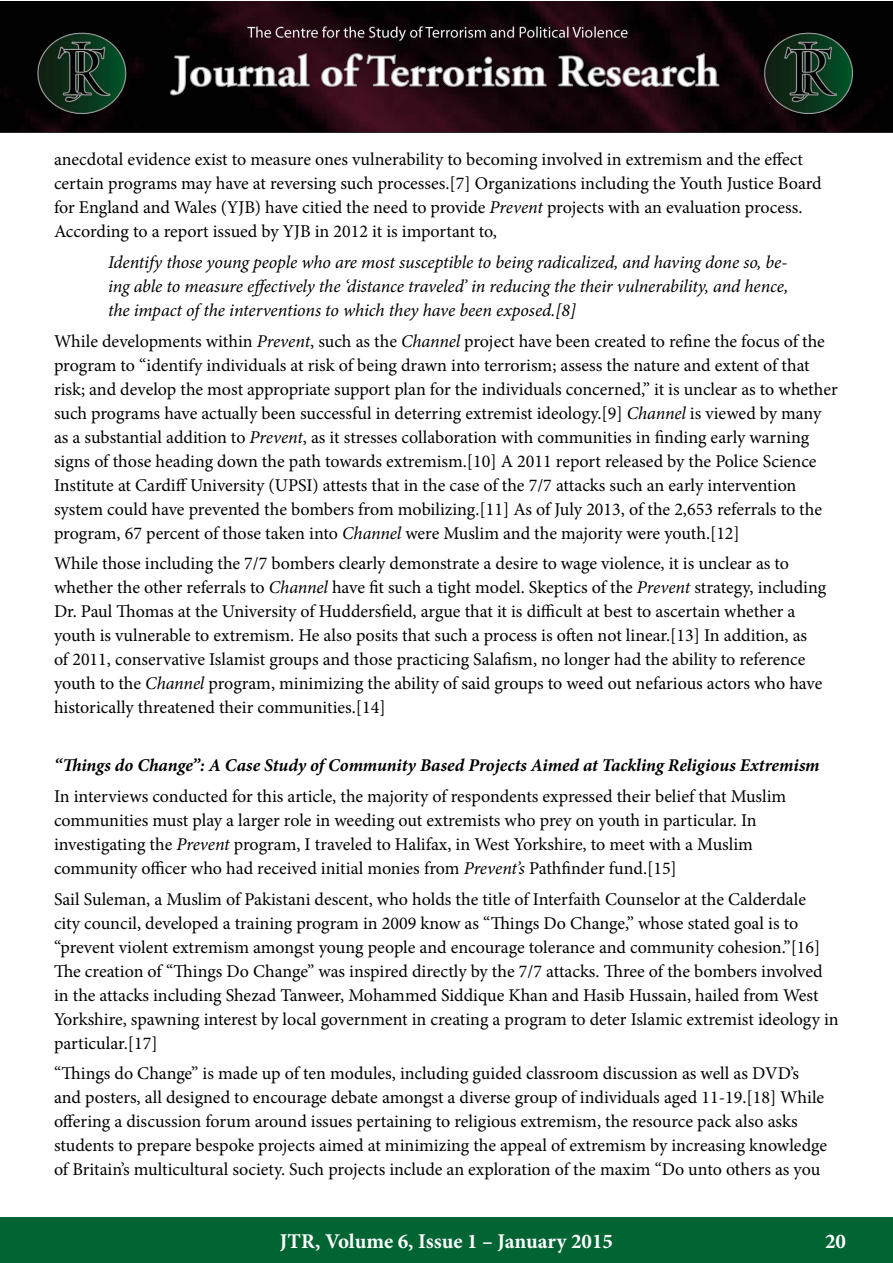
<style>
.page{position:relative;width:893px;height:1263px;background:#fff}
.page>*{position:absolute;margin:0;border:0;box-sizing:border-box;transform-origin:0 0}
.t1{font:700 21px "Minion Pro";color:#fff}
.t2{font:18px/24px "Minion Pro";color:#000}
.t3{font:italic 18px/24px "Minion Pro";letter-spacing:-.005em;color:#000;text-align:justify}
.t4{font:italic 700 18px "Minion Pro";letter-spacing:-.005em;color:#000}
.s1{font-style:italic}
</style>
<div class="page">
<div style="left:0;top:1217px;width:892px;height:46px;background:#006533"></div>
<img style="left:0;top:1px;width:892px;height:132px">
<p class="t2" style="left:54px;top:147px;width:769px">anecdotal evidence exist to measure ones vulnerability to becoming involved in extremism and the effect certain programs may have at reversing such processes.[7] Organizations including the Youth Justice Board for England and Wales (YJB) have citied the need to provide <span class="s1">Prevent</span> projects with an evaluation process.<br>According to a report issued by YJB in 2012 it is important to,</p>
<p class="t3" style="left:108px;top:250px;width:682px">Identify those young people who are most susceptible to being radicalized, and having done so, be&shy;ing able to measure effectively the ‘distance traveled’ in reducing the their vulnerability, and hence, the impact of the interventions to which they have been exposed.[8]</p>
<p class="t2" style="left:54px;top:329px;width:785px">While developments within <span class="s1">Prevent</span>, such as the <span class="s1">Channel</span> project have been created to refine the focus of the program to “identify individuals at risk of being drawn into terrorism; assess the nature and extent of that risk; and develop the most appropriate support plan for the individuals concerned,” it is unclear as to whether such programs have actually been successful in deterring extremist ideology.[9] <span class="s1">Channel</span> is viewed by many as a substantial addition to <span class="s1">Prevent</span>, as it stresses collaboration with communities in finding early warning signs of those heading down the path towards extremism.[10] A 2011 report released by the Police Science Institute at Cardiff University (UPSI) attests that in the case of the 7/7 attacks such an early intervention system could have prevented the bombers from mobilizing.[11] As of July 2013, of the 2,653 referrals to the program, 67 percent of those taken into <span class="s1">Channel</span> were Muslim and the majority were youth.[12]</p>
<p class="t2" style="left:54px;top:552px;width:774px">While those including the 7/7 bombers clearly demonstrate a desire to wage violence, it is unclear as to whether the other referrals to <span class="s1">Channel</span> have fit such a tight model. Skeptics of the <span class="s1">Prevent</span> strategy, including Dr. Paul Thomas at the University of Huddersfield, argue that it is difficult at best to ascertain whether a youth is vulnerable to extremism. He also posits that such a process is often not linear.[13] In addition, as<br>of 2011, conservative Islamist groups and those practicing Salafism, no longer had the ability to reference youth to the <span class="s1">Channel</span> program, minimizing the ability of said groups to weed out nefarious actors who have historically threatened their communities.[14]</p>
<p class="t4" style="left:54px;top:752px;width:767px">“Things do Change”: A Case Study of Community Based Projects Aimed at Tackling Religious Extremism</p>
<p class="t2" style="left:54px;top:784px;width:734px">In interviews conducted for this article, the majority of respondents expressed their belief that Muslim communities must play a larger role in weeding out extremists who prey on youth in particular. In investigating the <span class="s1">Prevent</span> program, I traveled to Halifax, in West Yorkshire, to meet with a Muslim community officer who had received initial monies from <span class="s1">Prevent’s</span> Pathfinder fund.[15]</p>
<p class="t2" style="left:54px;top:887px;width:786px">Sail Suleman, a Muslim of Pakistani descent, who holds the title of Interfaith Counselor at the Calderdale<br>city council, developed a training program in 2009 know as “Things Do Change,” whose stated goal is to “prevent violent extremism amongst young people and encourage tolerance and community cohesion.”[16] The creation of “Things Do Change” was inspired directly by the 7/7 attacks. Three of the bombers involved in the attacks including Shezad Tanweer, Mohammed Siddique Khan and Hasib Hussain, hailed from West Yorkshire, spawning interest by local government in creating a program to deter Islamic extremist ideology in particular.[17]</p>
<p class="t2" style="left:54px;top:1062px;width:775px">“Things do Change” is made up of ten modules, including guided classroom discussion as well as DVD’s and posters, all designed to encourage debate amongst a diverse group of individuals aged 11-19.[18] While offering a discussion forum around issues pertaining to religious extremism, the resource pack also asks students to prepare bespoke projects aimed at minimizing the appeal of extremism by increasing knowledge of Britain’s multicultural society. Such projects include an exploration of the maxim “Do unto others as you</p>
<p class="t1" style="left:280px;top:1226px;width:335px">JTR, Volume 6, Issue 1 – January 2015</p>
<p class="t1" style="left:825px;top:1226px;width:22px">20</p>
</div>
